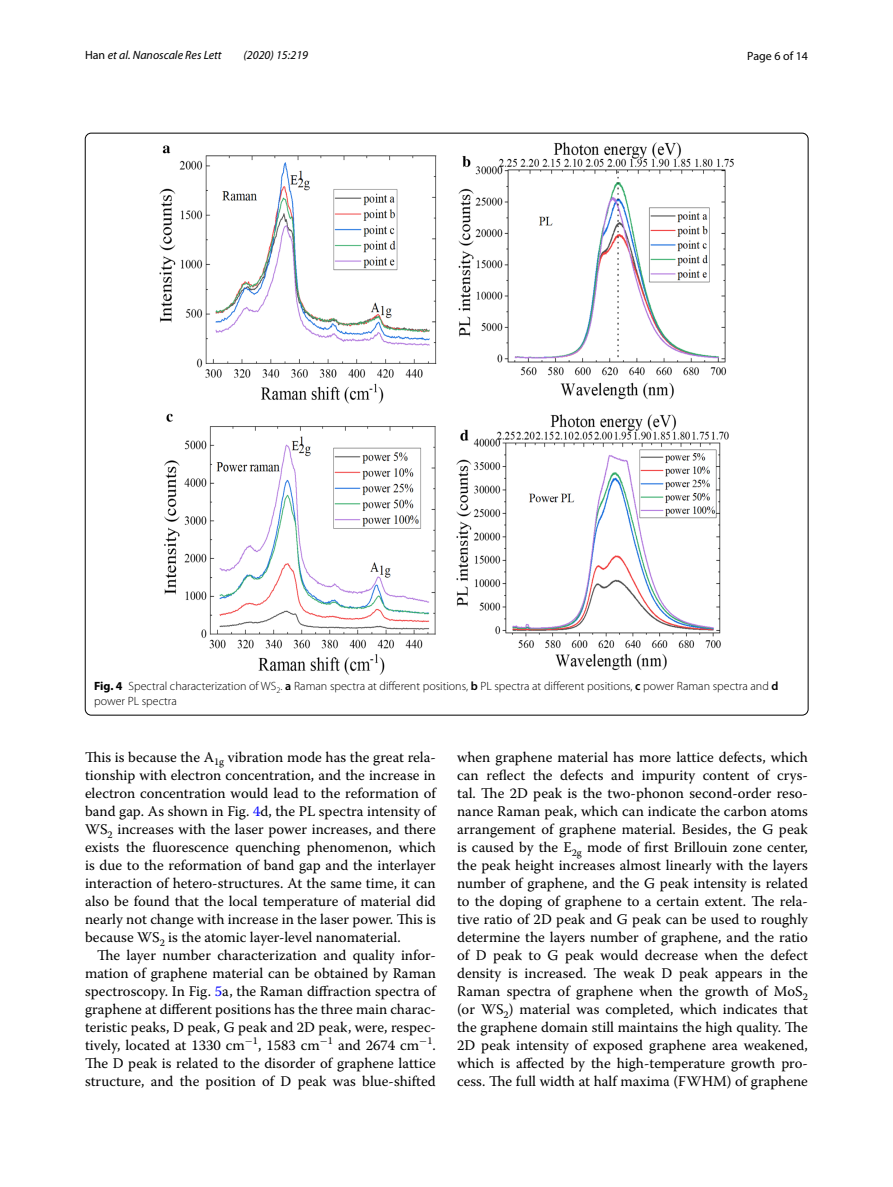
<style>
.page{position:relative;width:893px;height:1187px;background:#fff}
.page>*{position:absolute;margin:0;border:0;box-sizing:border-box;transform-origin:0 0}
.t1{font:14.7px/18px "Warnock Pro";color:#000;text-align:justify}
.t2{font:300 12px/15px "Myriad Pro";color:#000}
.t3{font:italic 12px "Myriad Pro";color:#000}
.t4{font:12px "Myriad Pro";color:#000}
.s1{font-style:normal}
.s2{font-weight:700}
.s3{font-weight:600}
.s4{color:#00f}
</style>
<div class="page">
<img style="left:160px;top:142px;width:574px;height:532px">
<p class="t3" style="left:85px;top:48px;width:138px"><span class="s1">Han</span> et al. Nanoscale Res Lett</p>
<p class="t3" style="left:243px;top:48px;width:66px">(2020) 15:219</p>
<p class="t4" style="left:747px;top:48px;width:62px">Page 6 of 14</p>
<p class="t2" style="left:94px;top:678px;width:686px"><span class="s2">Fig. 4</span> Spectral characterization of WS<sub>2</sub>. <span class="s3">a</span> Raman spectra at different positions, <span class="s3">b</span> PL spectra at different positions, <span class="s3">c</span> power Raman spectra and <span class="s3">d </span>power PL spectra</p>
<p class="t1" style="left:85px;top:747px;width:352px">This is because the A<sub>1g</sub> vibration mode has the great rela&shy;tionship with electron concentration, and the increase in electron concentration would lead to the reformation of band gap. As shown in Fig. <span class="s4">4</span>d, the PL spectra intensity of WS<sub>2</sub> increases with the laser power increases, and there exists the fluorescence quenching phenomenon, which is due to the reformation of band gap and the interlayer interaction of hetero-structures. At the same time, it can also be found that the local temperature of material did nearly not change with increase in the laser power. This is because WS<sub>2</sub> is the atomic layer-level nanomaterial.</p>
<p class="t1" style="left:85px;top:945px;width:352px;text-indent:12px">The layer number characterization and quality infor&shy;mation of graphene material can be obtained by Raman spectroscopy. In Fig. <span class="s4">5</span>a, the Raman diffraction spectra of graphene at different positions has the three main charac&shy;teristic peaks, D peak, G peak and 2D peak, were, respec&shy;tively, located at 1330 cm<sup>−</sup><sup>1</sup>, 1583 cm<sup>−</sup><sup>1</sup> and 2674 cm<sup>−</sup><sup>1</sup>.<br>The D peak is related to the disorder of graphene lattice structure, and the position of D peak was blue-shifted</p>
<p class="t1" style="left:457px;top:747px;width:352px">when graphene material has more lattice defects, which can reflect the defects and impurity content of crys&shy;tal. The 2D peak is the two-phonon second-order reso&shy;nance Raman peak, which can indicate the carbon atoms arrangement of graphene material. Besides, the G peak is caused by the E<sub>2g</sub> mode of first Brillouin zone center, the peak height increases almost linearly with the layers number of graphene, and the G peak intensity is related to the doping of graphene to a certain extent. The rela&shy;tive ratio of 2D peak and G peak can be used to roughly determine the layers number of graphene, and the ratio of D peak to G peak would decrease when the defect density is increased. The weak D peak appears in the Raman spectra of graphene when the growth of MoS<sub>2 </sub>(or WS<sub>2</sub>) material was completed, which indicates that the graphene domain still maintains the high quality. The 2D peak intensity of exposed graphene area weakened, which is affected by the high-temperature growth pro&shy;cess. The full width at half maxima (FWHM) of graphene</p>
</div>
